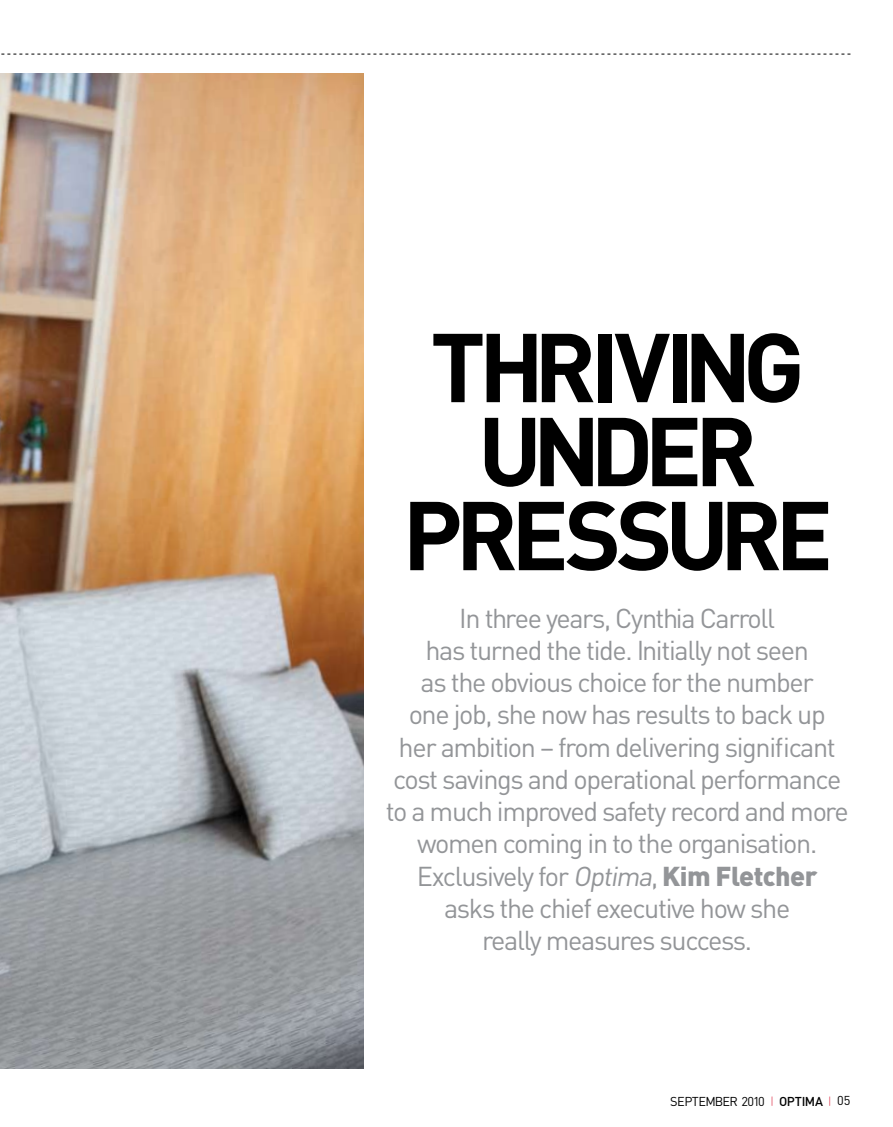
<style>
.page{position:relative;width:893px;height:1127px;background:#fff}
.page>*{position:absolute;margin:0;border:0;box-sizing:border-box;transform-origin:0 0}
.t1{font:700 96px/84px "DIN";letter-spacing:-.08em;color:#000;text-align:center}
.t2{font:27px/32.2px "DIN";letter-spacing:-.05em;color:#939598;text-align:center}
.t3{font:12.75px "DIN";letter-spacing:-.04em;color:#000}
.s1{font-style:italic}
.s2{font-weight:900}
.s3{font-weight:300;font-size:10.8px;color:#da1a35}
.s4{font-weight:500}
</style>
<div class="page">
<svg style="left:1px;top:54px;width:849px;height:1px"></svg>
<img style="left:0;top:74px;width:363px;height:994px">
<p class="t1" style="left:402px;top:321px;width:432px">THRIVING<br>UNDER<br>PRESSURE</p>
<p class="t2" style="left:386px;top:601px;width:465px">In three years, Cynthia Carroll<br>has turned the tide. Initially not seen<br>as the obvious choice for the number<br>one job, she now has results to back up<br>her ambition – from delivering significant cost savings and operational performance to a much improved safety record and more women coming in to the organisation.<br>Exclusively for <span class="s1">Optima</span>, <span class="s2">Kim Fletcher<br></span>asks the chief executive how she<br>really measures success.</p>
<p class="t3" style="left:670px;top:1093px;width:182px">september 2010 <span class="s3">|</span> <span class="s4">Optima</span> <span class="s3">|</span> 05</p>
</div>
